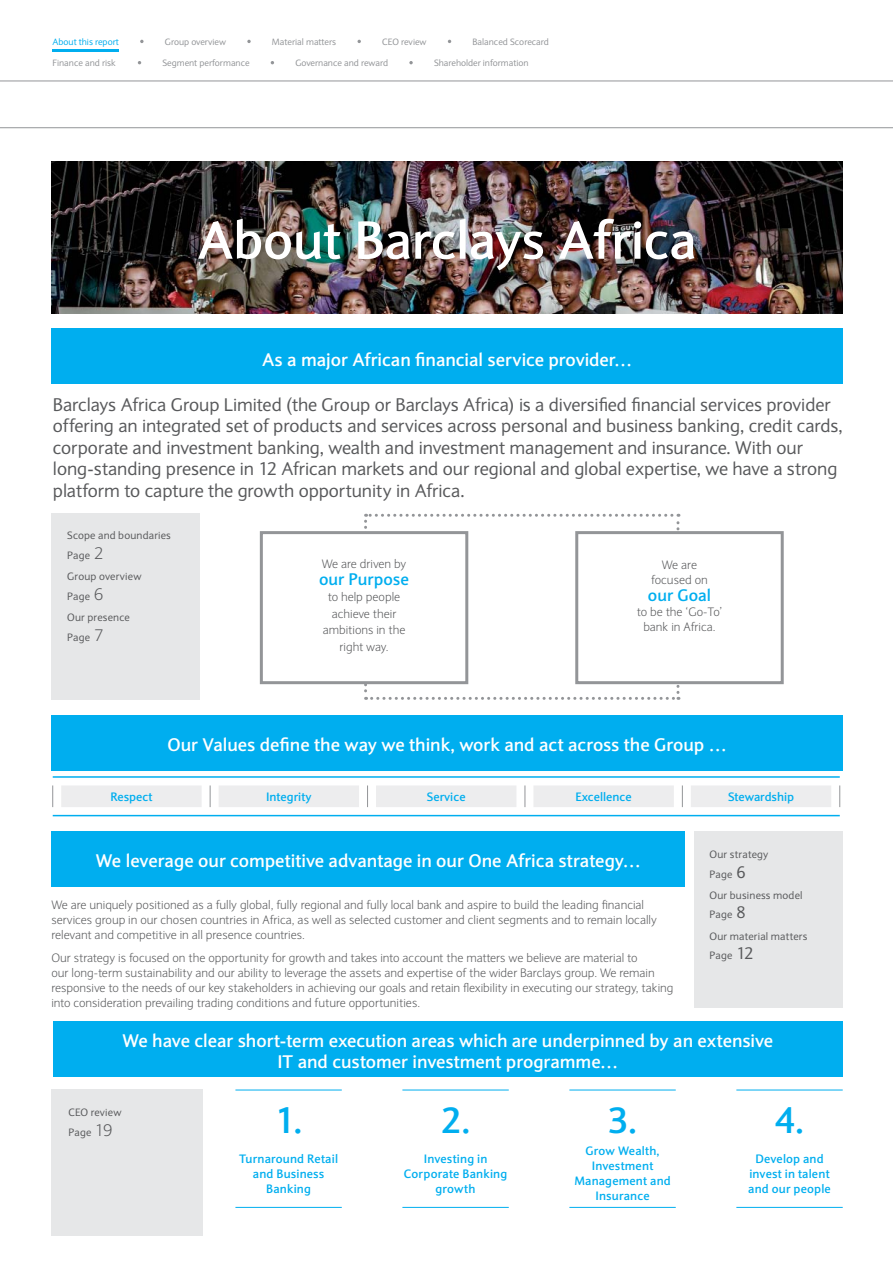
<style>
.page{position:relative;width:893px;height:1263px;background:#fff}
.page>*{position:absolute;margin:0;border:0;box-sizing:border-box;transform-origin:0 0}
.t1{font:700 52.65px "Expert Sans";letter-spacing:-.015em;color:#fff}
.t2{font:700 36px "Expert Sans";color:#00aeef}
.t3{font:18px/21.6px "Expert Sans";color:#58595b}
.t4{font:700 18px/21.6px "Expert Sans";letter-spacing:-.005em;color:#fff;text-align:center}
.t5{font:700 16.5px "Expert Sans";color:#00aeef}
.t6{font:300 12px/15px "Expert Sans";color:#58595b;text-align:center}
.t7{font:700 12px/15px "Expert Sans";letter-spacing:.01em;color:#00aeef;text-align:center}
.t8{font:10.5px/19.8px "Expert Sans";letter-spacing:.02em;color:#58595b}
.t9{font:9px "Expert Sans";color:#939598}
.t10{font:9px "Expert Sans";color:#00aeef}
.s1{font-weight:300;font-size:16.5px}
.s2{font-size:16.5px}
</style>
<div class="page">
<hr style="left:0;top:81px;width:892px;height:1px;background:#939598">
<hr style="left:0;top:127px;width:892px;height:1px;background:#939598">
<img style="left:51px;top:162px;width:791px;height:152px">
<div style="left:51px;top:513px;width:149px;height:187px;background:#e6e7e8"></div>
<div style="left:693px;top:831px;width:149px;height:177px;background:#e6e7e8"></div>
<svg style="left:364px;top:514px;width:315px;height:186px"></svg>
<div style="left:261px;top:533px;width:206px;height:150px;background:#fff"></div>
<div style="left:260px;top:531px;width:208px;height:153px;border:3px solid #939598"></div>
<div style="left:576px;top:533px;width:206px;height:150px;background:#fff"></div>
<div style="left:575px;top:531px;width:208px;height:153px;border:3px solid #939598"></div>
<div style="left:51px;top:1090px;width:152px;height:146px;background:#e6e7e8"></div>
<div style="left:51px;top:328px;width:791px;height:56px;background:#00aeef"></div>
<div style="left:51px;top:831px;width:634px;height:56px;background:#00aeef"></div>
<div style="left:51px;top:715px;width:791px;height:55px;background:#00aeef"></div>
<div style="left:53px;top:1022px;width:789px;height:55px;background:#00aeef"></div>
<hr style="left:235px;top:1207px;width:107px;height:1px;background:#00aeef">
<hr style="left:235px;top:1090px;width:107px;height:1px;background:#00aeef">
<hr style="left:736px;top:1207px;width:106px;height:1px;background:#00aeef">
<hr style="left:736px;top:1090px;width:106px;height:1px;background:#00aeef">
<hr style="left:569px;top:1207px;width:106px;height:1px;background:#00aeef">
<hr style="left:569px;top:1090px;width:106px;height:1px;background:#00aeef">
<hr style="left:402px;top:1207px;width:106px;height:1px;background:#00aeef">
<hr style="left:402px;top:1090px;width:106px;height:1px;background:#00aeef">
<svg style="left:247px;top:40px;width:4px;height:3px"></svg>
<svg style="left:357px;top:40px;width:4px;height:3px"></svg>
<hr style="left:53px;top:49px;width:66px;height:3px;background:#00aeef">
<svg style="left:409px;top:61px;width:4px;height:3px"></svg>
<svg style="left:52px;top:785px;width:1px;height:22px"></svg>
<svg style="left:61px;top:785px;width:770px;height:22px;background:#eeeeef"></svg>
<svg style="left:839px;top:785px;width:1px;height:22px"></svg>
<hr style="left:53px;top:776px;width:786px;height:2px;background:#00aeef">
<hr style="left:53px;top:815px;width:786px;height:1px;background:#00aeef">
<p class="t10" style="left:53px;top:39px;width:68px">About this report</p>
<p class="t9" style="left:165px;top:39px;width:63px">Group overview</p>
<p class="t9" style="left:472px;top:39px;width:78px">Balanced Scorecard</p>
<p class="t9" style="left:272px;top:39px;width:66px">Material matters</p>
<p class="t9" style="left:382px;top:39px;width:46px">CEO review</p>
<p class="t9" style="left:53px;top:60px;width:65px">Finance and risk</p>
<p class="t9" style="left:162px;top:60px;width:89px">Segment performance</p>
<p class="t9" style="left:295px;top:60px;width:94px">Governance and reward</p>
<p class="t9" style="left:434px;top:60px;width:96px">Shareholder information</p>
<h1 class="t1" style="left:197px;top:221px;width:501px">About Barclays Africa</h1>
<h3 class="t4" style="left:262px;top:351px;width:372px">As a major African financial service provider…</h3>
<p class="t3" style="left:53px;top:396px;width:791px">Barclays Africa Group Limited (the Group or Barclays Africa) is a diversified financial services provider offering an integrated set of products and services across personal and business banking, credit cards, corporate and investment banking, wealth and investment management and insurance. With our long-standing presence in 12 African markets and our regional and global expertise, we have a strong platform to capture the growth opportunity in Africa.</p>
<p class="t8" style="left:67px;top:527px;width:105px">Scope and boundaries<br>Page <span class="s1">2</span></p>
<p class="t8" style="left:67px;top:568px;width:76px">Group overview<br>Page <span class="s1">6</span></p>
<p class="t8" style="left:67px;top:609px;width:64px">Our presence<br>Page <span class="s1">7</span></p>
<p class="t6" style="left:322px;top:558px;width:86px">We are driven by</p>
<h3 class="t5" style="left:319px;top:573px;width:91px">our Purpose</h3>
<p class="t6" style="left:323px;top:590px;width:84px;line-height:16.5px">to help people achieve their ambitions in the right way.</p>
<p class="t6" style="left:651px;top:559px;width:58px">We are focused on</p>
<h3 class="t5" style="left:648px;top:589px;width:65px">our Goal</h3>
<p class="t6" style="left:636px;top:606px;width:87px">to be the ‘Go-To’ bank in Africa.</p>
<h3 class="t4" style="left:167px;top:736px;width:561px">Our Values define the way we think, work and act across the Group …</h3>
<p class="t7" style="left:110px;top:791px;width:44px">Respect</p>
<p class="t7" style="left:266px;top:791px;width:47px">Integrity</p>
<p class="t7" style="left:427px;top:791px;width:40px">Service</p>
<p class="t7" style="left:575px;top:791px;width:58px">Excellence</p>
<p class="t7" style="left:728px;top:791px;width:68px">Stewardship</p>
<h3 class="t4" style="left:96px;top:852px;width:546px">We leverage our competitive advantage in our One Africa strategy…</h3>
<p class="t6" style="left:51px;top:899px;width:607px;text-align:left">We are uniquely positioned as a fully global, fully regional and fully local bank and aspire to build the leading financial services group in our chosen countries in Africa, as well as selected customer and client segments and to remain locally relevant and competitive in all presence countries.</p>
<p class="t6" style="left:51px;top:952px;width:623px;text-align:left">Our strategy is focused on the opportunity for growth and takes into account the matters we believe are material to<br>our long-term sustainability and our ability to leverage the assets and expertise of the wider Barclays group. We remain responsive to the needs of our key stakeholders in achieving our goals and retain flexibility in executing our strategy, taking into consideration prevailing trading conditions and future opportunities.</p>
<p class="t8" style="left:709px;top:845px;width:60px">Our strategy<br>Page <span class="s2">6</span></p>
<p class="t8" style="left:709px;top:886px;width:95px">Our business model<br>Page <span class="s2">8</span></p>
<p class="t8" style="left:709px;top:927px;width:99px">Our material matters<br>Page <span class="s2">12</span></p>
<h3 class="t4" style="left:122px;top:1032px;width:652px">We have clear short-term execution areas which are underpinned by an extensive<br>IT and customer investment programme…</h3>
<p class="t8" style="left:68px;top:1104px;width:55px">CEO review<br>Page <span class="s1">19</span></p>
<h2 class="t2" style="left:275px;top:1107px;width:29px">1.</h2>
<p class="t7" style="left:239px;top:1153px;width:100px">Turnaround Retail and Business<br>Banking</p>
<h2 class="t2" style="left:441px;top:1107px;width:31px">2.</h2>
<p class="t7" style="left:404px;top:1153px;width:105px">Investing in<br>Corporate Banking growth</p>
<h2 class="t2" style="left:608px;top:1107px;width:30px">3.</h2>
<p class="t7" style="left:574px;top:1145px;width:98px">Grow Wealth,<br>Investment<br>Management and<br>Insurance</p>
<h2 class="t2" style="left:775px;top:1107px;width:30px">4.</h2>
<p class="t7" style="left:748px;top:1153px;width:84px">Develop and invest in talent and our people</p>
</div>
